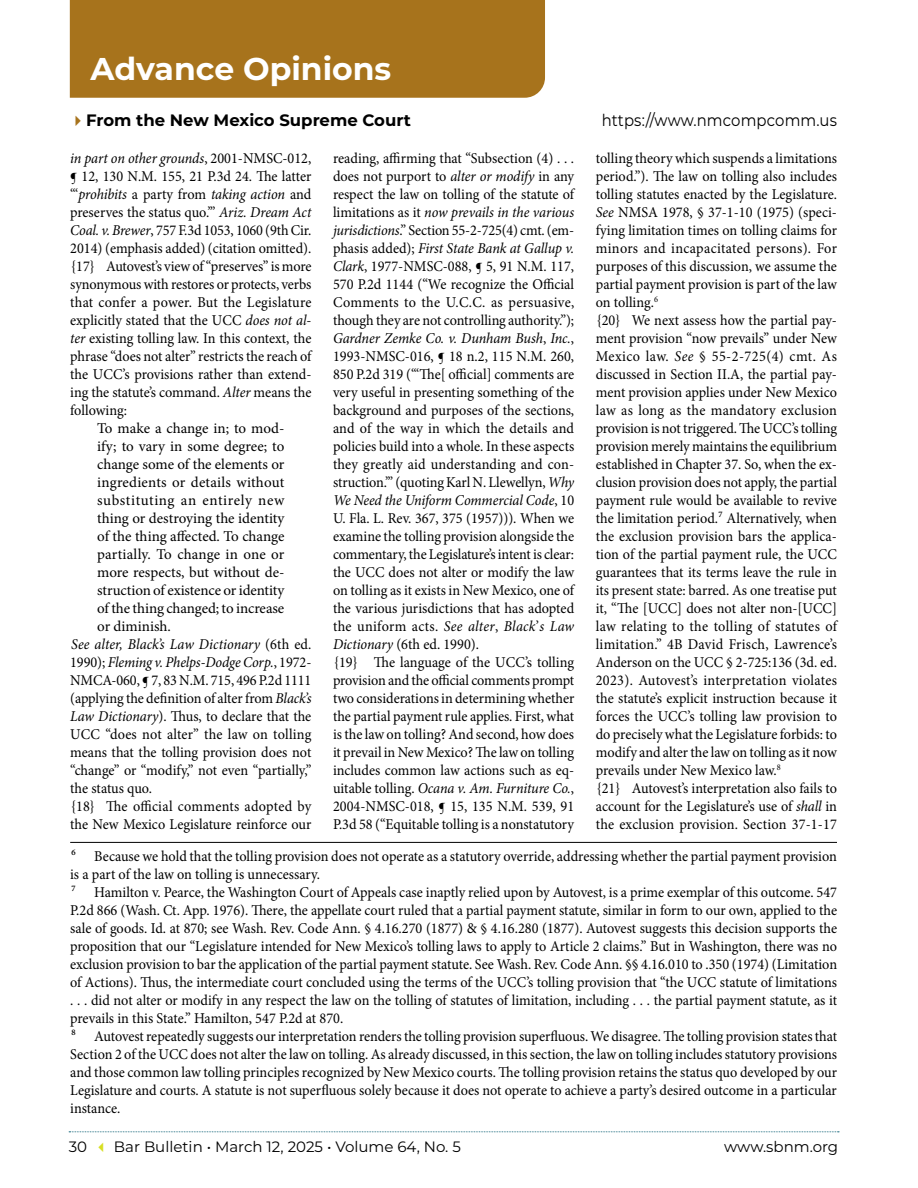
<style>
.page{position:relative;width:918px;height:1188px;background:#fff}
.page>*{position:absolute;margin:0;border:0;box-sizing:border-box;transform-origin:0 0}
.t1{font:700 31.5px "Montserrat";color:#fff}
.t2{font:700 16.5px "Montserrat";color:#000}
.t3{font:16.5px "Montserrat";letter-spacing:.01em;color:#000;scale:.9 1}
.t4{font:15px/18px "Minion Pro";color:#000;scale:.95 1}
.t5{font:15px "Minion Pro";color:#000}
.t6{font:italic 15px "Minion Pro";letter-spacing:-.01em;color:#000;scale:.95 1}
.t7{font:15px "Montserrat";color:#000}
.t8{font:15px "Minion Pro";letter-spacing:.035em;color:#000}
.s1{color:#a7731c}
.s2{font-style:normal}
.s3{font-style:italic}
.s4{color:#d7df23}
</style>
<div class="page">
<svg style="left:69px;top:1131px;width:770px;height:1px"></svg>
<div style="left:70px;top:0;width:475px;height:98px;background:#a7731c"></div>
<hr style="left:70px;top:842px;width:767px;height:1px;background:#000">
<h1 class="t1" style="left:91px;top:46px;width:302px">Advance Opinions</h1>
<p class="t2" style="left:70px;top:108px;width:343px"><span class="s1">✔</span>From the New Mexico Supreme Court</p>
<p class="t3" style="left:602px;top:109px;width:263px">https://www.nmcompcomm.us</p>
<p class="t6" style="left:70px;top:148px;width:255px">in part on other grounds<span class="s2">, 2001-NMSC-012,</span></p>
<p class="t4" style="left:70px;top:167px;width:255px">¶ 12, 130 N.M. 155, 21 P.3d 24. The latter</p>
<p class="t6" style="left:70px;top:184px;width:255px"><span class="s2">“‘</span>prohibits <span class="s2">a party from</span> taking action <span class="s2">and</span></p>
<p class="t4" style="left:70px;top:203px;width:255px">preserves the status quo.’” <span class="s3">Ariz. Dream Act</span></p>
<p class="t4" style="left:70px;top:221px;width:255px"><span class="s3">Coal. v. Brewer</span>, 757 F.3d 1053, 1060 (9th Cir.</p>
<p class="t4" style="left:70px;top:239px;width:255px">2014) (emphasis added) (citation omitted).</p>
<p class="t4" style="left:71px;top:257px;width:254px">{17} Autovest’s view of “preserves” is more</p>
<p class="t4" style="left:70px;top:275px;width:255px">synonymous with restores or protects, verbs</p>
<p class="t4" style="left:70px;top:293px;width:255px">that confer a power. But the Legislature</p>
<p class="t4" style="left:70px;top:311px;width:255px">explicitly stated that the UCC <span class="s3">does not al-</span></p>
<p class="t4" style="left:70px;top:329px;width:255px"><span class="s3">ter</span> existing tolling law. In this context, the</p>
<p class="t4" style="left:70px;top:347px;width:255px">phrase “does not alter” restricts the reach of</p>
<p class="t4" style="left:70px;top:365px;width:255px">the UCC’s provisions rather than extend-</p>
<p class="t4" style="left:70px;top:383px;width:255px">ing the statute’s command. <span class="s3">Alter</span> means the</p>
<p class="t4" style="left:70px;top:401px;width:61px">following:</p>
<p class="t5" style="left:97px;top:418px;width:189px">To make a change in; to mod-</p>
<p class="t5" style="left:97px;top:436px;width:189px">ify; to vary in some degree; to</p>
<p class="t5" style="left:97px;top:454px;width:189px">change some of the elements or</p>
<p class="t5" style="left:97px;top:472px;width:189px">ingredients or details without</p>
<p class="t8" style="left:97px;top:490px;width:189px">substituting an entirely new</p>
<p class="t5" style="left:97px;top:508px;width:189px">thing or destroying the identity</p>
<p class="t5" style="left:97px;top:526px;width:189px">of the thing affected. To change</p>
<p class="t5" style="left:97px;top:544px;width:189px">partially. To change in one or</p>
<p class="t5" style="left:97px;top:562px;width:189px">more respects, but without de-</p>
<p class="t5" style="left:97px;top:580px;width:189px">struction of existence or identity</p>
<p class="t5" style="left:97px;top:598px;width:189px">of the thing changed; to increase</p>
<p class="t5" style="left:97px;top:616px;width:75px">or diminish.</p>
<p class="t6" style="left:71px;top:634px;width:254px">See alter, Black’s Law Dictionary <span class="s2">(6th ed.</span></p>
<p class="t6" style="left:70px;top:652px;width:255px"><span class="s2">1990);</span> Fleming v. Phelps-Dodge Corp.<span class="s2">, 1972-</span></p>
<p class="t4" style="left:70px;top:671px;width:255px">NMCA-060, ¶ 7, 83 N.M. 715, 496 P.2d 1111</p>
<p class="t4" style="left:70px;top:689px;width:255px">(applying the definition of alter from <span class="s3">Black’s</span></p>
<p class="t4" style="left:70px;top:707px;width:255px"><span class="s3">Law Dictionary</span>). Thus, to declare that the</p>
<p class="t4" style="left:70px;top:725px;width:255px">UCC “does not alter” the law on tolling</p>
<p class="t4" style="left:70px;top:743px;width:255px">means that the tolling provision does not</p>
<p class="t4" style="left:70px;top:761px;width:255px">“change” or “modify,” not even “partially,”</p>
<p class="t4" style="left:70px;top:779px;width:88px">the status quo.</p>
<p class="t4" style="left:71px;top:797px;width:254px">{18} The official comments adopted by</p>
<p class="t4" style="left:70px;top:815px;width:255px">the New Mexico Legislature reinforce our</p>
<p class="t4" style="left:333px;top:149px;width:256px">reading, affirming that “Subsection (4) . . . does not purport to <span class="s3">alter or modify</span> in any respect the law on tolling of the statute of limitations as it <span class="s3">now prevails in the various jurisdictions</span>.” Section 55-2-725(4) cmt. (em&shy;phasis added); <span class="s3">First State Bank at Gallup v.<br>Clark</span>, 1977-NMSC-088, ¶ 5, 91 N.M. 117, 570 P.2d 1144 (“We recognize the Official Comments to the U.C.C. as persuasive, though they are not controlling authority.”); <span class="s3">Gardner Zemke Co. v. Dunham Bush</span>, <span class="s3">Inc.</span>, 1993-NMSC-016, ¶ 18 n.2, 115 N.M. 260, 850 P.2d 319 (“‘The[ official] comments are very useful in presenting something of the background and purposes of the sections, and of the way in which the details and policies build into a whole. In these aspects they greatly aid understanding and con&shy;struction.’” (quoting Karl N. Llewellyn, <span class="s3">Why We Need the Uniform Commercial Code</span>, 10<br>U. Fla. L. Rev. 367, 375 (1957))). When we examine the tolling provision alongside the commentary, the Legislature’s intent is clear: the UCC does not alter or modify the law on tolling as it exists in New Mexico, one of the various jurisdictions that has adopted the uniform acts. <span class="s3">See alter</span>, <span class="s3">Black</span>’<span class="s3">s Law Dictionary</span> (6th ed. 1990).<br>{19} The language of the UCC’s tolling provision and the official comments prompt two considerations in determining whether the partial payment rule applies. First, what is the law on tolling? And second, how does it prevail in New Mexico? The law on tolling includes common law actions such as eq&shy;uitable tolling. <span class="s3">Ocana v. Am. Furniture Co.</span>, 2004-NMSC-018, ¶ 15, 135 N.M. 539, 91<br>P.3d 58 (“Equitable tolling is a nonstatutory</p>
<p class="t4" style="left:596px;top:149px;width:255px">tolling theory which suspends a limitations period.”). The law on tolling also includes tolling statutes enacted by the Legislature.<br><span class="s3">See</span> NMSA 1978, § 37-1-10 (1975) (speci&shy;fying limitation times on tolling claims for minors and incapacitated persons). For purposes of this discussion, we assume the partial payment provision is part of the law on tolling.<sup>6<br></sup>{20} We next assess how the partial pay&shy;ment provision “now prevails” under New Mexico law. <span class="s3">See</span> § 55-2-725(4) cmt. As discussed in Section II.A, the partial pay&shy;ment provision applies under New Mexico law as long as the mandatory exclusion provision is not triggered. The UCC’s tolling provision merely maintains the equilibrium established in Chapter 37. So, when the ex&shy;clusion provision does not apply, the partial payment rule would be available to revive the limitation period.⁷ Alternatively, when the exclusion provision bars the applica&shy;tion of the partial payment rule, the UCC guarantees that its terms leave the rule in its present state: barred. As one treatise put it, “The [UCC] does not alter non-[UCC] law relating to the tolling of statutes of limitation.” 4B David Frisch, Lawrence’s Anderson on the UCC § 2-725:136 (3d. ed.<br>2023). Autovest’s interpretation violates the statute’s explicit instruction because it forces the UCC’s tolling law provision to do precisely what the Legislature forbids: to modify and alter the law on tolling as it now prevails under New Mexico law.<sup>8<br></sup>{21} Autovest’s interpretation also fails to account for the Legislature’s use of <span class="s3">shall</span> in the exclusion provision. Section 37-1-17</p>
<p class="t4" style="left:70px;top:848px;width:809px">⁶ Because we hold that the tolling provision does not operate as a statutory override, addressing whether the partial payment provision is a part of the law on tolling is unnecessary.<br>⁷ Hamilton v. Pearce, the Washington Court of Appeals case inaptly relied upon by Autovest, is a prime exemplar of this outcome. 547<br>P.2d 866 (Wash. Ct. App. 1976). There, the appellate court ruled that a partial payment statute, similar in form to our own, applied to the sale of goods. Id. at 870; see Wash. Rev. Code Ann. § 4.16.270 (1877) &amp; § 4.16.280 (1877). Autovest suggests this decision supports the proposition that our “Legislature intended for New Mexico’s tolling laws to apply to Article 2 claims.” But in Washington, there was no exclusion provision to bar the application of the partial payment statute. See Wash. Rev. Code Ann. §§ 4.16.010 to .350 (1974) (Limitation of Actions). Thus, the intermediate court concluded using the terms of the UCC’s tolling provision that “the UCC statute of limitations . . . did not alter or modify in any respect the law on the tolling of statutes of limitation, including . . . the partial payment statute, as it prevails in this State.” Hamilton, 547 P.2d at 870.<br>⁸ Autovest repeatedly suggests our interpretation renders the tolling provision superfluous. We disagree. The tolling provision states that Section 2 of the UCC does not alter the law on tolling. As already discussed, in this section, the law on tolling includes statutory provisions and those common law tolling principles recognized by New Mexico courts. The tolling provision retains the status quo developed by our Legislature and courts. A statute is not superfluous solely because it does not operate to achieve a party’s desired outcome in a particular instance.</p>
<p class="t7" style="left:69px;top:1137px;width:394px">30 <span class="s4">✓</span> Bar Bulletin • March 12, 2025 • Volume 64, No. 5</p>
<p class="t7" style="left:724px;top:1137px;width:116px">www.sbnm.org</p>
</div>
